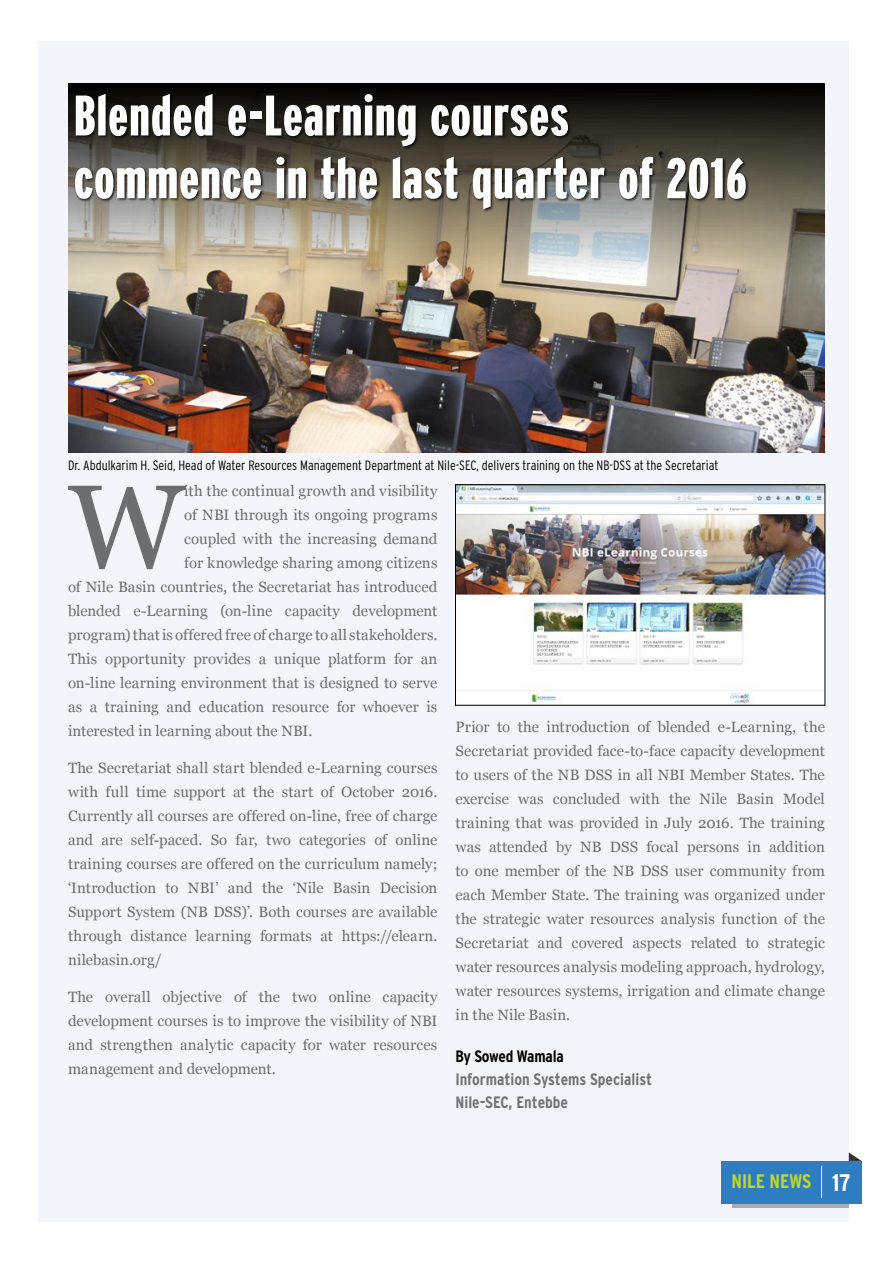
<style>
.page{position:relative;width:893px;height:1263px;background:#fff}
.page>*{position:absolute;margin:0;border:0;box-sizing:border-box;transform-origin:0 0}
.t1{font:118.95px "Georgia";color:#6d6e71}
.t2{font:57px/62.7px "Interstate Black Comp";letter-spacing:.02em;color:#fff}
.t3{font:700 condensed 19.5px "Interstate";color:#bfd630}
.t4{font:700 condensed 16.5px/23.1px "Interstate";color:#717275}
.t5{font:700 condensed 16.5px "Interstate";letter-spacing:-.015em;color:#000}
.t6{font:15px/24px "Georgia";letter-spacing:.005em;color:#6d6e71;text-align:justify}
.t7{font:300 condensed 13.5px "Interstate";color:#000}
.s1{font-size:24px;color:#fff}
</style>
<div class="page">
<div style="left:39px;top:41px;width:810px;height:1180px;background:#f4f5fa"></div>
<svg style="left:733px;top:1203px;width:116px;height:5px"></svg>
<div style="left:721px;top:1161px;width:140px;height:42px;background:#2f7dc1"></div>
<svg style="left:849px;top:1152px;width:12px;height:9px"></svg>
<hr style="left:821px;top:1166px;width:1px;height:32px;background:#eff5d5">
<img style="left:68px;top:432px;width:757px;height:21px">
<img style="left:68px;top:83px;width:757px;height:349px">
<div style="left:74px;top:93px;width:675px;height:120px;background:#000;opacity:.75"></div>
<img style="left:457px;top:487px;width:366px;height:216px">
<h2 class="t2" style="left:74px;top:84px;width:674px">Blended e-Learning courses commence in the last quarter of 2016</h2>
<p class="t7" style="left:68px;top:458px;width:652px">Dr. Abdulkarim H. Seid, Head of Water Resources Management Department at Nile-SEC, delivers training on the NB-DSS at the Secretariat</p>
<h1 class="t1" style="left:68px;top:460px;width:118px">W</h1>
<p class="t6" style="left:184px;top:479px;width:255px">ith the continual growth and visibility</p>
<p class="t6" style="left:184px;top:503px;width:255px">of NBI through its ongoing programs</p>
<p class="t6" style="left:184px;top:527px;width:255px">coupled with the increasing demand</p>
<p class="t6" style="left:184px;top:551px;width:255px">for knowledge sharing among citizens</p>
<p class="t6" style="left:68px;top:575px;width:371px">of Nile Basin countries, the Secretariat has introduced</p>
<p class="t6" style="left:68px;top:599px;width:371px">blended e-Learning (on-line capacity development</p>
<p class="t6" style="left:68px;top:623px;width:371px">program) that is offered free of charge to all stakeholders.</p>
<p class="t6" style="left:68px;top:647px;width:371px">This opportunity provides a unique platform for an</p>
<p class="t6" style="left:68px;top:671px;width:371px">on-line learning environment that is designed to serve</p>
<p class="t6" style="left:68px;top:695px;width:371px">as a training and education resource for whoever is</p>
<p class="t6" style="left:68px;top:719px;width:246px">interested in learning about the NBI.</p>
<p class="t6" style="left:68px;top:756px;width:371px">The Secretariat shall start blended e-Learning courses with full time support at the start of October 2016.<br>Currently all courses are offered on-line, free of charge and are self-paced. So far, two categories of online training courses are offered on the curriculum namely; ‘Introduction to NBI’ and the ‘Nile Basin Decision Support System (NB DSS)’. Both courses are available through distance learning formats at https://elearn. nilebasin.org/</p>
<p class="t6" style="left:68px;top:984px;width:371px">The overall objective of the two online capacity development courses is to improve the visibility of NBI and strengthen analytic capacity for water resources management and development.</p>
<p class="t6" style="left:455px;top:714px;width:371px">Prior to the introduction of blended e-Learning, the Secretariat provided face-to-face capacity development to users of the NB DSS in all NBI Member States. The exercise was concluded with the Nile Basin Model training that was provided in July 2016. The training was attended by NB DSS focal persons in addition to one member of the NB DSS user community from each Member State. The training was organized under the strategic water resources analysis function of the Secretariat and covered aspects related to strategic water resources analysis modeling approach, hydrology, water resources systems, irrigation and climate change in the Nile Basin.</p>
<p class="t5" style="left:455px;top:1047px;width:110px">By Sowed Wamala</p>
<p class="t4" style="left:455px;top:1068px;width:198px">Information Systems Specialist<br>Nile-SEC, Entebbe</p>
<h3 class="t3" style="left:731px;top:1171px;width:121px">NILE NEWS <span class="s1">17</span></h3>
</div>
